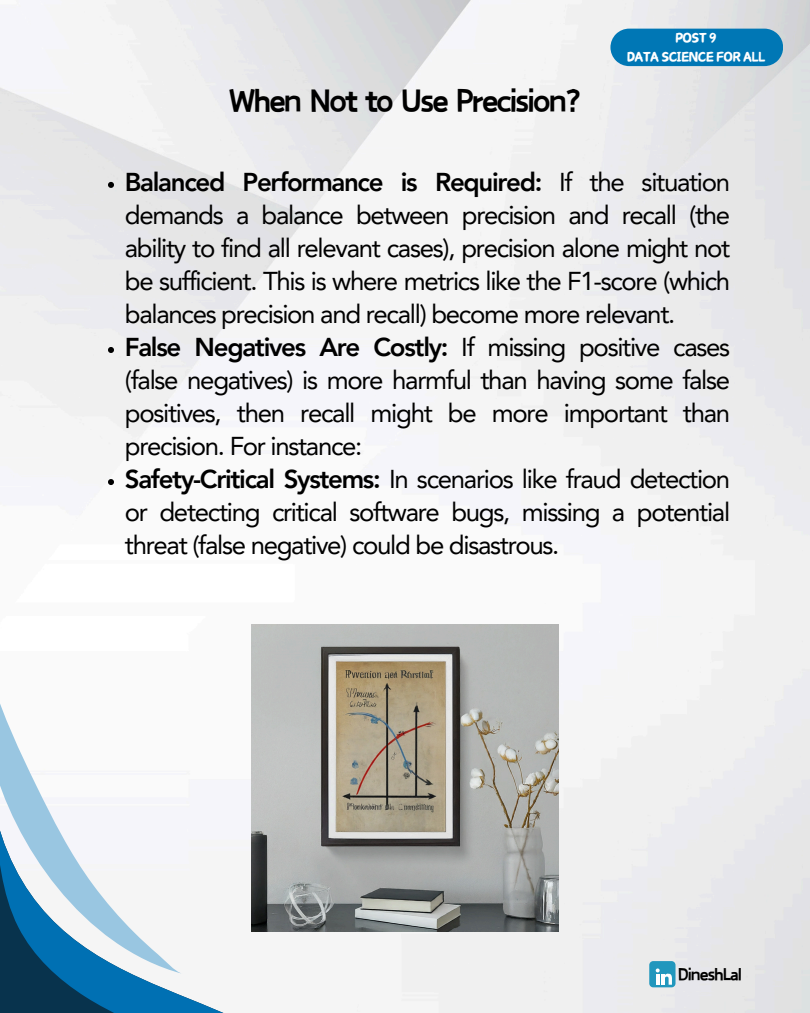
<style>
.page{position:relative;width:810px;height:1013px;background:#fff}
.page>*{position:absolute;margin:0;border:0;box-sizing:border-box;transform-origin:0 0}
.t1{font:900 35.8px "Canva Funny";letter-spacing:-.05em;color:#000}
.t2{font:25.8px/33px "Avenir LT Pro";letter-spacing:-.05em;color:#000;text-align:justify}
.t3{font:900 19.3px "Canva Funny";letter-spacing:-.05em;color:#000}
.t4{font:14.8px "Canva Champion";letter-spacing:-.05em;color:#fff}
.s1{font-weight:800}
</style>
<div class="page">
<img style="left:0;top:0;width:810px;height:1012px">
<div style="left:649px;top:961px;width:27px;height:26px;background:#2197bd;border-radius:4px"></div>
<svg style="left:656px;top:968px;width:16px;height:16px"></svg>
<div style="left:610px;top:29px;width:173px;height:37px;background:#0077b5"></div>
<svg style="left:0;top:799px;width:316px;height:213px;fill:#f5f5f5"></svg>
<svg style="left:0;top:680px;width:183px;height:293px;fill:#f5f5fa"></svg>
<img style="left:252px;top:625px;width:306px;height:306px">
<svg style="left:108px;top:182px;width:6px;height:6px"></svg>
<svg style="left:108px;top:347px;width:6px;height:6px"></svg>
<svg style="left:108px;top:479px;width:6px;height:6px"></svg>
<p class="t1" style="left:229px;top:84px;width:353px">When Not to Use Precision?</p>
<p class="t4" style="left:675px;top:30px;width:43px">POST 9</p>
<p class="t4" style="left:627px;top:48px;width:140px">DATA SCIENCE FOR ALL</p>
<p class="t2" style="left:125px;top:168px;width:607px"><span class="s1">Balanced Performance is Required:</span> If the situation demands a balance between precision and recall (the ability to find all relevant cases), precision alone might not be sufficient. This is where metrics like the F1-score (which balances precision and recall) become more relevant.</p>
<p class="t2" style="left:125px;top:333px;width:607px"><span class="s1">False Negatives Are Costly:</span> If missing positive cases (false negatives) is more harmful than having some false positives, then recall might be more important than precision. For instance:</p>
<h1 class="t2" style="left:125px;top:465px;width:607px"><span class="s1">Safety-Critical Systems:</span> In scenarios like fraud detection or detecting critical software bugs, missing a potential threat (false negative) could be disastrous.</h1>
<p class="t3" style="left:678px;top:965px;width:66px">DineshLal</p>
</div>
